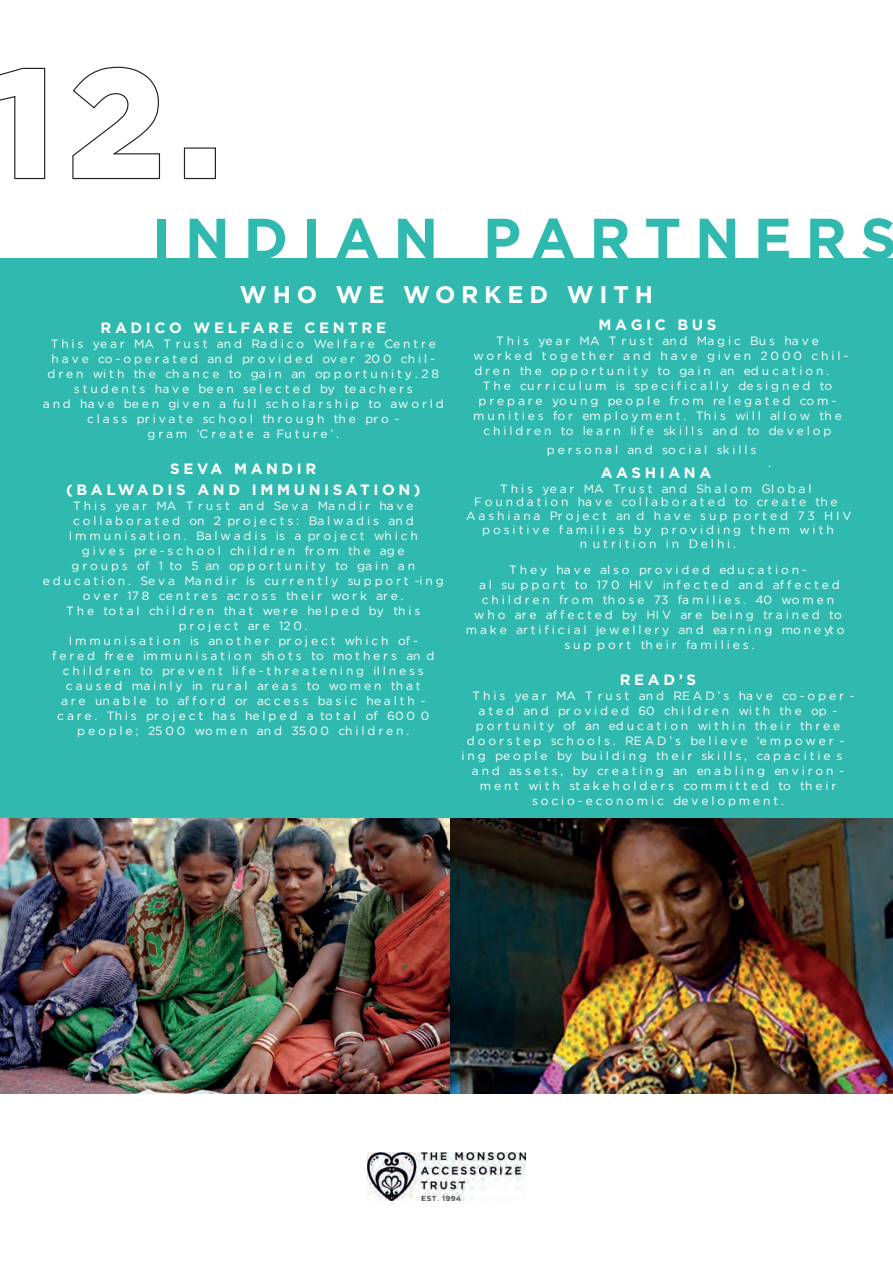
<style>
.page{position:relative;width:893px;height:1263px;background:#fff}
.page>*{position:absolute;margin:0;border:0;box-sizing:border-box;transform-origin:0 0}
.t1{font:700 57px "Gotham";letter-spacing:.24em;color:#30baaf}
.t2{font:700 24px "Gotham";letter-spacing:.24em;color:#fff}
.t3{font:700 15px/21px "Gotham";letter-spacing:.24em;color:#fff;text-align:center}
.t4{font:12px/15px "Gotham";letter-spacing:.24em;color:#fff;text-align:center}
</style>
<div class="page">
<div style="left:0;top:258px;width:893px;height:835px;background:#30baaf"></div>
<img style="left:368px;top:1152px;width:157px;height:48px">
<svg style="left:0;top:67px;width:46px;height:113px"></svg>
<svg style="left:72px;top:66px;width:89px;height:114px"></svg>
<div style="left:184px;top:147px;width:32px;height:32px;border:1px solid #231f20"></div>
<img style="left:450px;top:819px;width:443px;height:274px">
<img style="left:0;top:819px;width:450px;height:274px">
<h1 class="t1" style="left:152px;top:205px;width:746px">INDIAN PARTNERS</h1>
<h2 class="t2" style="left:240px;top:281px;width:414px">WHO WE WORKED WITH</h2>
<p class="t3" style="left:101px;top:316px;width:287px">RADICO WELFARE CENTRE</p>
<p class="t4" style="left:43px;top:336px;width:402px">This year MA T rust and Radico Welfare Centre have co-operated and provided over 200 chil&shy;dren with the chance to gain an opportunity.28 students have been selected by teachers<br>and have been given a full scholarship to aworld class private school through the pro -<br>gram ‘Create a Future’.</p>
<p class="t3" style="left:66px;top:458px;width:356px">SEVA MANDIR<br>(BALWADIS AND IMMUNISATION)</p>
<p class="t4" style="left:43px;top:498px;width:402px">This year MA T rust and Seva Mandir have collaborated on 2 projects: Balwadis and Immunisation. Balwadis is a project which<br>gives pre-school children from the age<br>groups of 1 to 5 an opportunity to gain an education. Seva Mandir is currently support -ing over 178 centres across their work are.<br>The total children that were helped by this project are 120.<br>Immunisation is another project which of-<br>fered free immunisation shots to mothers an d children to prevent life-threatening illness caused mainly in rural areas to women that<br>are unable to afford or access basic health - care. This project has helped a total of 600 0 people; 2500 women and 3500 children.</p>
<p class="t3" style="left:599px;top:314px;width:119px">MAGIC BUS</p>
<p class="t4" style="left:473px;top:333px;width:376px;text-align:left;text-indent:23px">This year MA T rust and Magic Bus have worked together and have given 2000 chil&shy;dren the opportunity to gain an education.</p>
<p class="t4" style="left:473px;top:378px;width:370px">The curriculum is specifically designed to prepare young people from relegated com&shy;munities for employment. This will allow the children to learn life skills and to develop</p>
<p class="t4" style="left:547px;top:442px;width:211px">personal and social skills</p>
<p class="t4" style="left:768px;top:455px;width:4px">.</p>
<p class="t3" style="left:601px;top:461px;width:112px">AASHIANA</p>
<p class="t4" style="left:466px;top:481px;width:387px;line-height:13.8px">This year MA Trust and Shalom Global Foundation have collaborated to create the Aashiana Project an d have sup ported 73 HIV positive families by providing them with<br>n utrition in Delhi.</p>
<p class="t4" style="left:509px;top:562px;width:299px">They have also provided education-</p>
<p class="t4" style="left:479px;top:577px;width:362px">al su pport to 170 HIV infected and affected</p>
<p class="t4" style="left:482px;top:592px;width:354px">children from those 73 families. 40 women</p>
<p class="t4" style="left:474px;top:607px;width:369px">who are affected by HIV are being trained to</p>
<p class="t4" style="left:466px;top:622px;width:380px">make artificial jewellery and earning moneyto</p>
<p class="t4" style="left:564px;top:637px;width:192px">sup port their families.</p>
<p class="t3" style="left:620px;top:669px;width:78px">READ’S</p>
<p class="t4" style="left:473px;top:688px;width:383px">This year MA T rust and READ’s have co-oper -</p>
<p class="t4" style="left:479px;top:703px;width:360px">ated and provided 60 children with the op -</p>
<p class="t4" style="left:476px;top:718px;width:366px">portunity of an education within their three</p>
<p class="t4" style="left:467px;top:733px;width:379px">doorstep schools. READ’s believe ‘empower -</p>
<p class="t4" style="left:461px;top:748px;width:382px">ing people by building their skills, capacitie s</p>
<p class="t4" style="left:472px;top:763px;width:374px">and assets, by creating an enabling environ -</p>
<p class="t4" style="left:480px;top:778px;width:358px">ment with stakeholders committed to their</p>
<p class="t4" style="left:532px;top:793px;width:254px">socio-economic development.</p>
</div>
